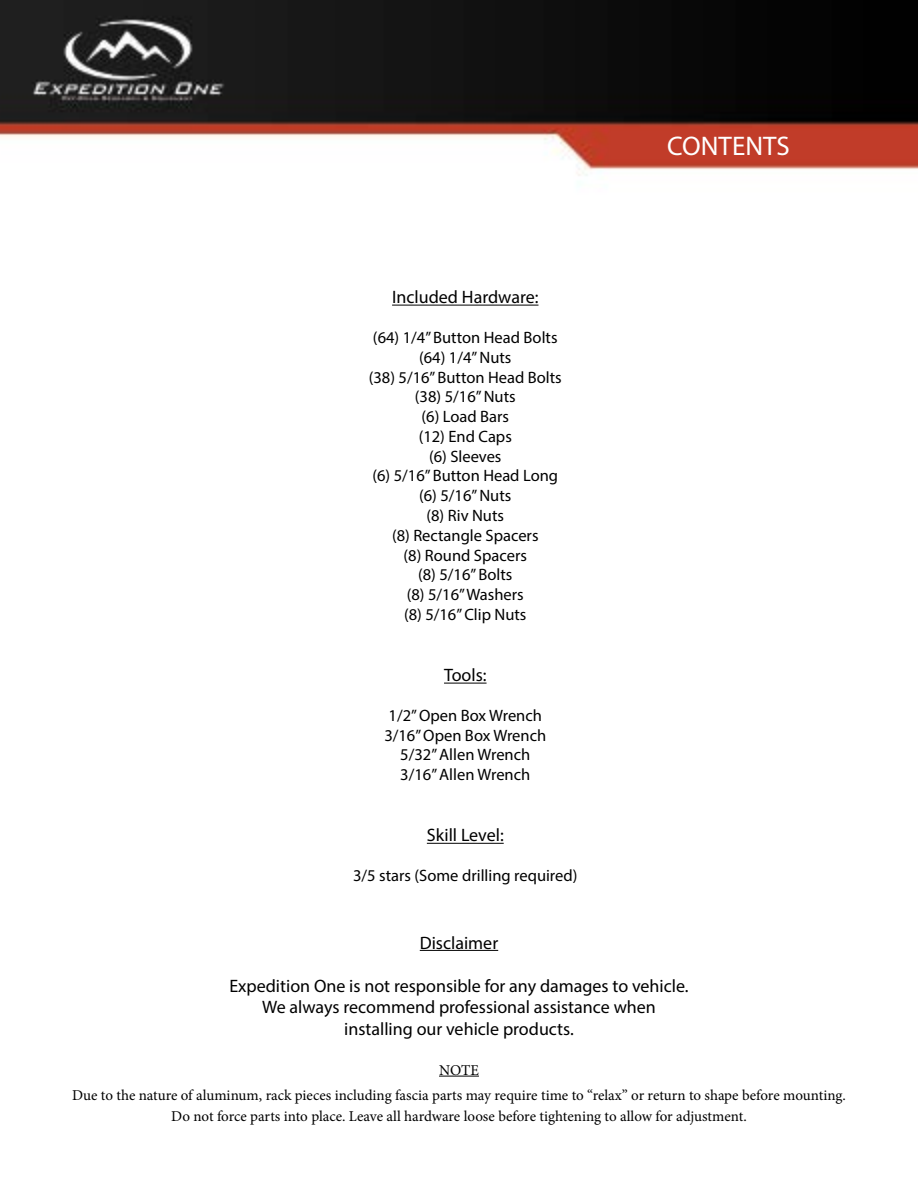
<style>
.page{position:relative;width:918px;height:1188px;background:#fff}
.page>*{position:absolute;margin:0;border:0;box-sizing:border-box;transform-origin:0 0}
.t1{font:27px "Myriad Pro";color:#fff}
.t2{font:18px/21.6px "Myriad Pro";color:#000;text-align:center}
.t3{font:16.5px/19.8px "Myriad Pro";color:#000;text-align:center}
.t4{font:15px/25.2px "Minion Pro";color:#000;text-align:center}
</style>
<div class="page">
<img style="left:0;top:0;width:918px;height:1076px">
<hr style="left:420px;top:950px;width:78px;height:1px;background:#000">
<hr style="left:439px;top:1076px;width:40px;height:1px;background:#000">
<hr style="left:392px;top:305px;width:147px;height:1px;background:#000">
<hr style="left:444px;top:683px;width:43px;height:1px;background:#000">
<hr style="left:427px;top:843px;width:77px;height:1px;background:#000">
<p class="t2" style="left:392px;top:286px;width:148px">Included Hardware:</p>
<p class="t3" style="left:369px;top:327px;width:195px">(64) 1/4” Button Head Bolts (64) 1/4” Nuts<br>(38) 5/16” Button Head Bolts (38) 5/16” Nuts<br>(6) Load Bars<br>(12) End Caps<br>(6) Sleeves<br>(6) 5/16” Button Head Long (6) 5/16” Nuts<br>(8) Riv Nuts<br>(8) Rectangle Spacers<br>(8) Round Spacers<br>(8) 5/16” Bolts<br>(8) 5/16” Washers<br>(8) 5/16” Clip Nuts</p>
<p class="t2" style="left:444px;top:664px;width:44px">Tools:</p>
<p class="t3" style="left:384px;top:705px;width:163px">1/2” Open Box Wrench<br>3/16” Open Box Wrench<br>5/32” Allen Wrench<br>3/16” Allen Wrench</p>
<p class="t2" style="left:427px;top:824px;width:78px">Skill Level:</p>
<p class="t3" style="left:353px;top:865px;width:226px">3/5 stars (Some drilling required)</p>
<h1 class="t1" style="left:667px;top:129px;width:124px">CONTENTS</h1>
<p class="t2" style="left:420px;top:931px;width:80px">Disclaimer</p>
<p class="t2" style="left:229px;top:975px;width:461px">Expedition One is not responsible for any damages to vehicle.<br>We always recommend professional assistance when installing our vehicle products.</p>
<p class="t4" style="left:72px;top:1057px;width:775px">NOTE<br>Due to the nature of aluminum, rack pieces including fascia parts may require time to “relax” or return to shape before mounting.</p>
<p class="t4" style="left:171px;top:1104px;width:577px">Do not force parts into place. Leave all hardware loose before tightening to allow for adjustment.</p>
</div>
